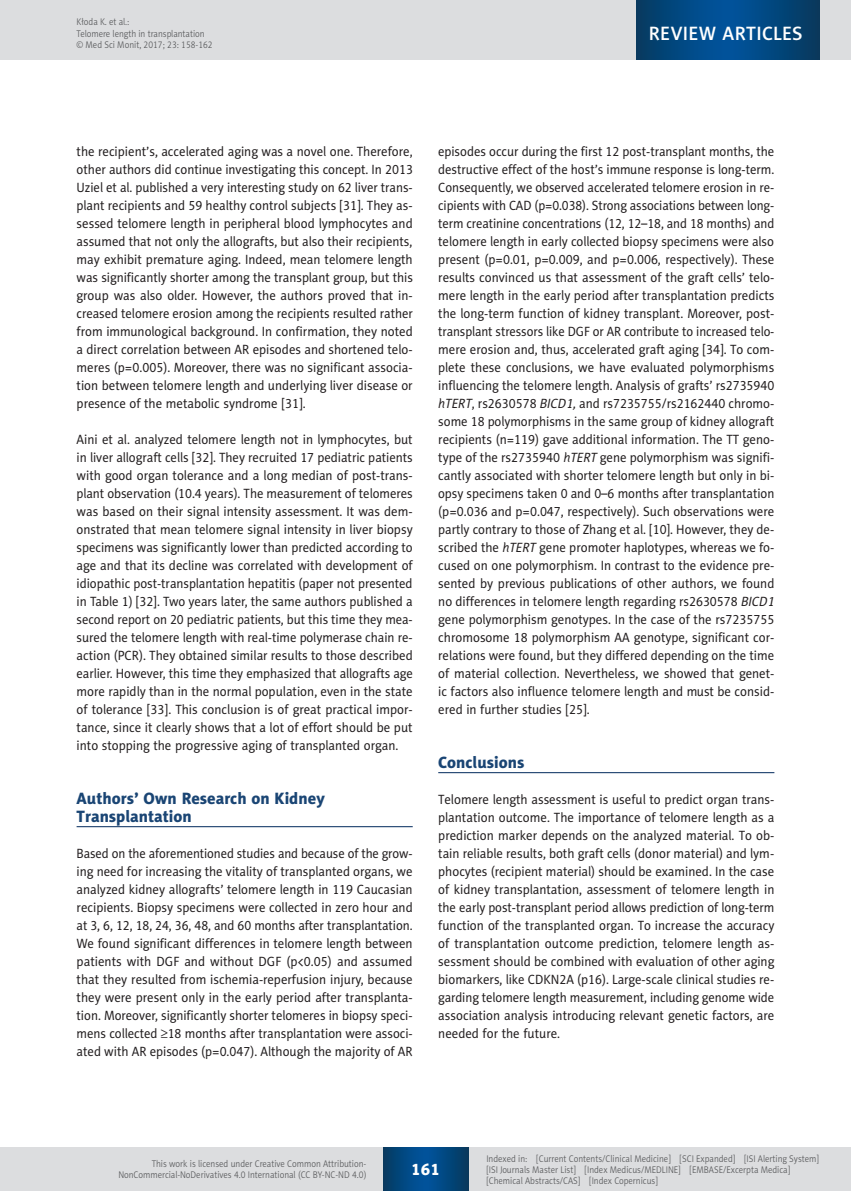
<style>
.page{position:relative;width:851px;height:1191px;background:#fff}
.page>*{position:absolute;margin:0;border:0;box-sizing:border-box;transform-origin:0 0}
.t1{font:19.5px "Naomi Sans EFN Medium";letter-spacing:.015em;color:#fff}
.MSM_Headline_1{font:16.5px/18px "Naomi Sans EFN Heavy";color:#1a4574}
.t2{font:16.5px "Naomi Sans EFN Heavy";color:#fff}
.MSM_Body{font:13.5px/18px "Naomi Sans EFN";color:#231f20;text-align:justify;scale:.95 1}
.MSM_Body-2{font:13.5px/18px "Naomi Sans EFN";color:#231f20;text-align:justify;scale:.94 1}
.MSM_Body-3{font:13.5px/18px "Naomi Sans EFN";color:#231f20;text-align:justify;scale:.93 1}
.t3{font:9.75px/11.2px "Naomi Sans EFN Light";color:#57585a;scale:.9 1}
.s1{font-family:"Standard Sym L"}
.s2{font-style:italic}
</style>
<div class="page">
<hr style="left:77px;top:826px;width:335px;height:1px;background:#00295c">
<hr style="left:438px;top:772px;width:336px;height:1px;background:#00295c">
<div style="left:0;top:1148px;width:850px;height:43px;background:#dcdddf"></div>
<svg style="left:383px;top:1147px;width:85px;height:43px;background:#02477e"></svg>
<div style="left:0;top:0;width:850px;height:60px;background:#dcdddf"></div>
<svg style="left:636px;top:0;width:183px;height:60px;background:#02477e"></svg>
<p class="t3" style="left:77px;top:16px;width:153px">Kłoda K. et al.:<br>Telomere length in transplantation © Med Sci Monit, 2017; 23: 158-162</p>
<h1 class="t1" style="left:648px;top:22px;width:155px">REVIEW ARTICLES</h1>
<p class="MSM_Body" style="left:77px;top:142px;width:355px">the recipient’s, accelerated aging was a novel one. Therefore, other authors did continue investigating this concept. In 2013<br>Uziel et al. published a very interesting study on 62 liver trans&shy;plant recipients and 59 healthy control subjects [31]. They as&shy;sessed telomere length in peripheral blood lymphocytes and assumed that not only the allografts, but also their recipients, may exhibit premature aging. Indeed, mean telomere length was significantly shorter among the transplant group, but this group was also older. However, the authors proved that in&shy;creased telomere erosion among the recipients resulted rather from immunological background. In confirmation, they noted a direct correlation between AR episodes and shortened telo&shy;meres (p=0.005). Moreover, there was no significant associa&shy;tion between telomere length and underlying liver disease or presence of the metabolic syndrome [31].</p>
<p class="MSM_Body" style="left:77px;top:430px;width:355px">Aini et al. analyzed telomere length not in lymphocytes, but in liver allograft cells [32]. They recruited 17 pediatric patients with good organ tolerance and a long median of post-trans&shy;plant observation (10.4 years). The measurement of telomeres was based on their signal intensity assessment. It was dem&shy;onstrated that mean telomere signal intensity in liver biopsy specimens was significantly lower than predicted according to age and that its decline was correlated with development of idiopathic post-transplantation hepatitis (paper not presented in Table 1) [32]. Two years later, the same authors published a second report on 20 pediatric patients, but this time they mea&shy;sured the telomere length with real-time polymerase chain re&shy;action (PCR). They obtained similar results to those described earlier. However, this time they emphasized that allografts age more rapidly than in the normal population, even in the state of tolerance [33]. This conclusion is of great practical impor&shy;tance, since it clearly shows that a lot of effort should be put into stopping the progressive aging of transplanted organ.</p>
<p class="MSM_Headline_1" style="left:77px;top:789px;width:250px">Authors’ Own Research on Kidney<br>Transplantation</p>
<p class="MSM_Body-3" style="left:77px;top:844px;width:363px">Based on the aforementioned studies and because of the grow&shy;ing need for increasing the vitality of transplanted organs, we analyzed kidney allografts’ telomere length in 119 Caucasian recipients. Biopsy specimens were collected in zero hour and at 3, 6, 12, 18, 24, 36, 48, and 60 months after transplantation.<br>We found significant differences in telomere length between patients with DGF and without DGF (p&lt;0.05) and assumed that they resulted from ischemia-reperfusion injury, because they were present only in the early period after transplanta&shy;tion. Moreover, significantly shorter telomeres in biopsy speci&shy;mens collected <span class="s1">³</span>18 months after transplantation were associ&shy;ated with AR episodes (p=0.047). Although the majority of AR</p>
<p class="MSM_Body-2" style="left:438px;top:142px;width:359px">episodes occur during the first 12 post-transplant months, the destructive effect of the host’s immune response is long-term.<br>Consequently, we observed accelerated telomere erosion in re&shy;cipients with CAD (p=0.038). Strong associations between long&shy;term creatinine concentrations (12, 12–18, and 18 months) and telomere length in early collected biopsy specimens were also present (p=0.01, p=0.009, and p=0.006, respectively). These results convinced us that assessment of the graft cells’ telo&shy;mere length in the early period after transplantation predicts the long-term function of kidney transplant. Moreover, post&shy;transplant stressors like DGF or AR contribute to increased telo&shy;mere erosion and, thus, accelerated graft aging [34]. To com&shy;plete these conclusions, we have evaluated polymorphisms influencing the telomere length. Analysis of grafts’ rs2735940 <span class="s2">hTERT</span>, rs2630578 <span class="s2">BICD1,</span> and rs7235755/rs2162440 chromo&shy;some 18 polymorphisms in the same group of kidney allograft recipients (n=119) gave additional information. The TT geno&shy;type of the rs2735940 <span class="s2">hTERT</span> gene polymorphism was signifi&shy;cantly associated with shorter telomere length but only in bi&shy;opsy specimens taken 0 and 0–6 months after transplantation (p=0.036 and p=0.047, respectively). Such observations were partly contrary to those of Zhang et al. [10]. However, they de&shy;scribed the <span class="s2">hTERT</span> gene promoter haplotypes, whereas we fo&shy;cused on one polymorphism. In contrast to the evidence pre&shy;sented by previous publications of other authors, we found no differences in telomere length regarding rs2630578 <span class="s2">BICD1 </span>gene polymorphism genotypes. In the case of the rs7235755 chromosome 18 polymorphism AA genotype, significant cor&shy;relations were found, but they differed depending on the time of material collection. Nevertheless, we showed that genet&shy;ic factors also influence telomere length and must be consid&shy;ered in further studies [25].</p>
<p class="MSM_Headline_1" style="left:438px;top:753px;width:88px">Conclusions</p>
<p class="MSM_Body" style="left:438px;top:790px;width:355px">Telomere length assessment is useful to predict organ trans&shy;plantation outcome. The importance of telomere length as a prediction marker depends on the analyzed material. To ob&shy;tain reliable results, both graft cells (donor material) and lym&shy;phocytes (recipient material) should be examined. In the case of kidney transplantation, assessment of telomere length in the early post-transplant period allows prediction of long-term function of the transplanted organ. To increase the accuracy of transplantation outcome prediction, telomere length as&shy;sessment should be combined with evaluation of other aging biomarkers, like CDKN2A (p16). Large-scale clinical studies re&shy;garding telomere length measurement, including genome wide association analysis introducing relevant genetic factors, are needed for the future.</p>
<p class="t3" style="left:118px;top:1158px;width:277px;text-align:right">This work is licensed under Creative Common Attribution-<br>NonCommercial-NoDerivatives 4.0 International (CC BY-NC-ND 4.0)</p>
<p class="t2" style="left:411px;top:1159px;width:30px">161</p>
<p class="t3" style="left:486px;top:1152px;width:371px">Indexed in: [Current Contents/Clinical Medicine] [SCI Expanded] [ISI Alerting System] [ISI Journals Master List] [Index Medicus/MEDLINE] [EMBASE/Excerpta Medica] [Chemical Abstracts/CAS] [Index Copernicus]</p>
</div>
